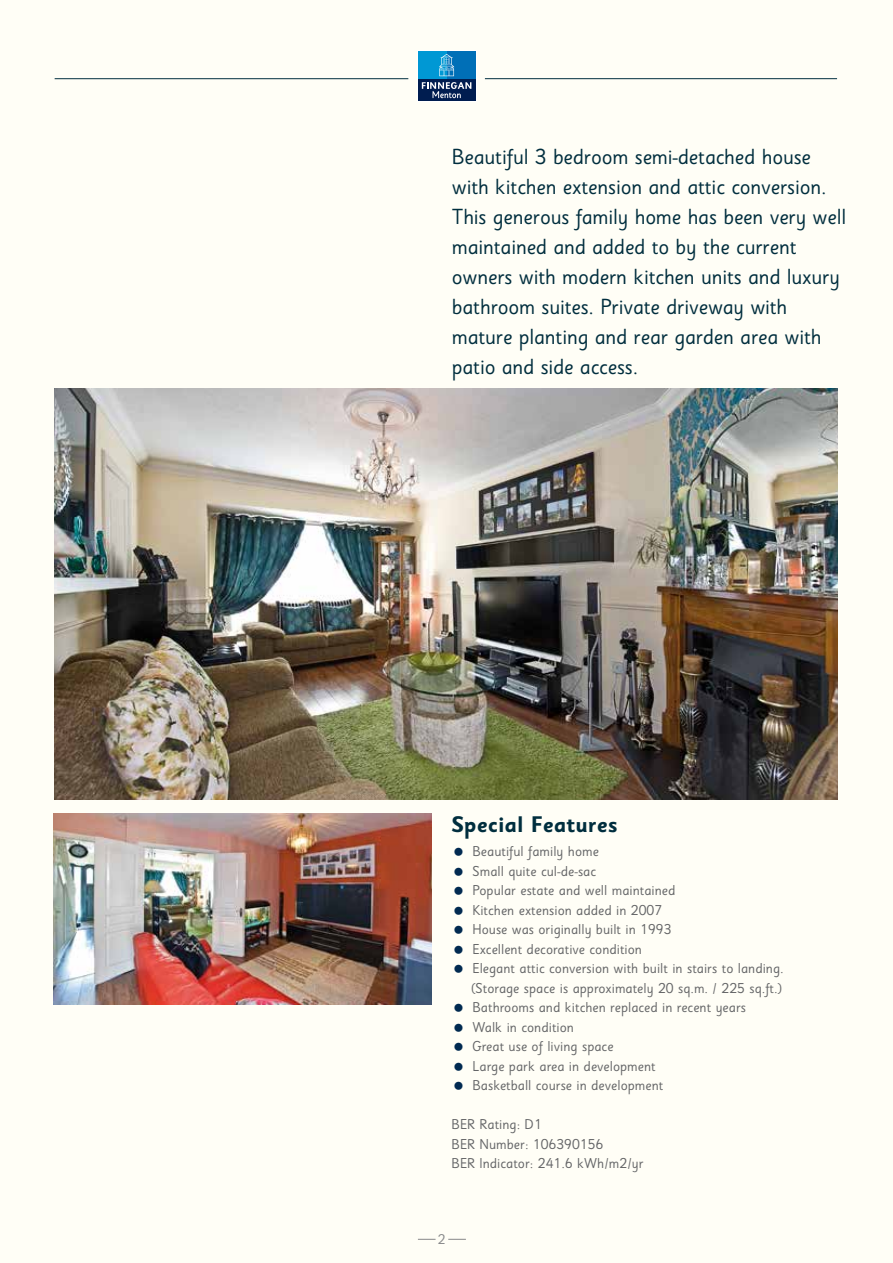
<style>
.page{position:relative;width:893px;height:1263px;background:#fffef6}
.page>*{position:absolute;margin:0;border:0;box-sizing:border-box;transform-origin:0 0}
.t1{font:700 22.5px "Sassoon Sans";color:#002e3e}
.t2{font:21.75px/30px "Sassoon Sans";letter-spacing:-.01em;color:#002e3e}
.t3{font:14.25px/19.5px "Sassoon Sans";color:#646567}
.t4{font:13.95px "Sassoon Sans";color:#87888a}
</style>
<div class="page">
<hr style="left:55px;top:78px;width:353px;height:1px;background:#002e3e">
<hr style="left:485px;top:78px;width:352px;height:1px;background:#002e3e">
<div style="left:417px;top:51px;width:59px;height:51px;background:#fff"></div>
<div style="left:418px;top:79px;width:58px;height:22px;background:#001d50"></div>
<div style="left:418px;top:51px;width:29px;height:28px;background:#0098d4"></div>
<div style="left:447px;top:51px;width:29px;height:28px;background:#006fb7"></div>
<svg style="left:422px;top:82px;width:49px;height:16px"></svg>
<svg style="left:439px;top:54px;width:15px;height:22px"></svg>
<svg style="left:448px;top:1239px;width:18px;height:1px"></svg>
<svg style="left:418px;top:1239px;width:18px;height:1px"></svg>
<img style="left:55px;top:388px;width:782px;height:412px">
<img style="left:54px;top:813px;width:378px;height:191px">
<p class="t2" style="left:452px;top:141px;width:396px">Beautiful 3 bedroom semi-detached house with kitchen extension and attic conversion.<br>This generous family home has been very well maintained and added to by the current owners with modern kitchen units and luxury bathroom suites. Private driveway with mature planting and rear garden area with patio and side access.</p>
<h1 class="t1" style="left:451px;top:811px;width:168px">Special Features</h1>
<p class="t3" style="left:472px;top:842px;width:313px">Beautiful family home<br>Small quite cul-de-sac<br>Popular estate and well maintained<br>Kitchen extension added in 2007<br>House was originally built in 1993<br>Excellent decorative condition<br>Elegant attic conversion with built in stairs to landing. (Storage space is approximately 20 sq.m. / 225 sq.ft.)<br>Bathrooms and kitchen replaced in recent years<br>Walk in condition<br>Great use of living space<br>Large park area in development<br>Basketball course in development</p>
<p class="t3" style="left:451px;top:1115px;width:194px">BER Rating: D1<br>BER Number: 106390156<br>BER Indicator: 241.6 kWh/m2/yr</p>
<p class="t4" style="left:438px;top:1231px;width:9px">2</p>
</div>
